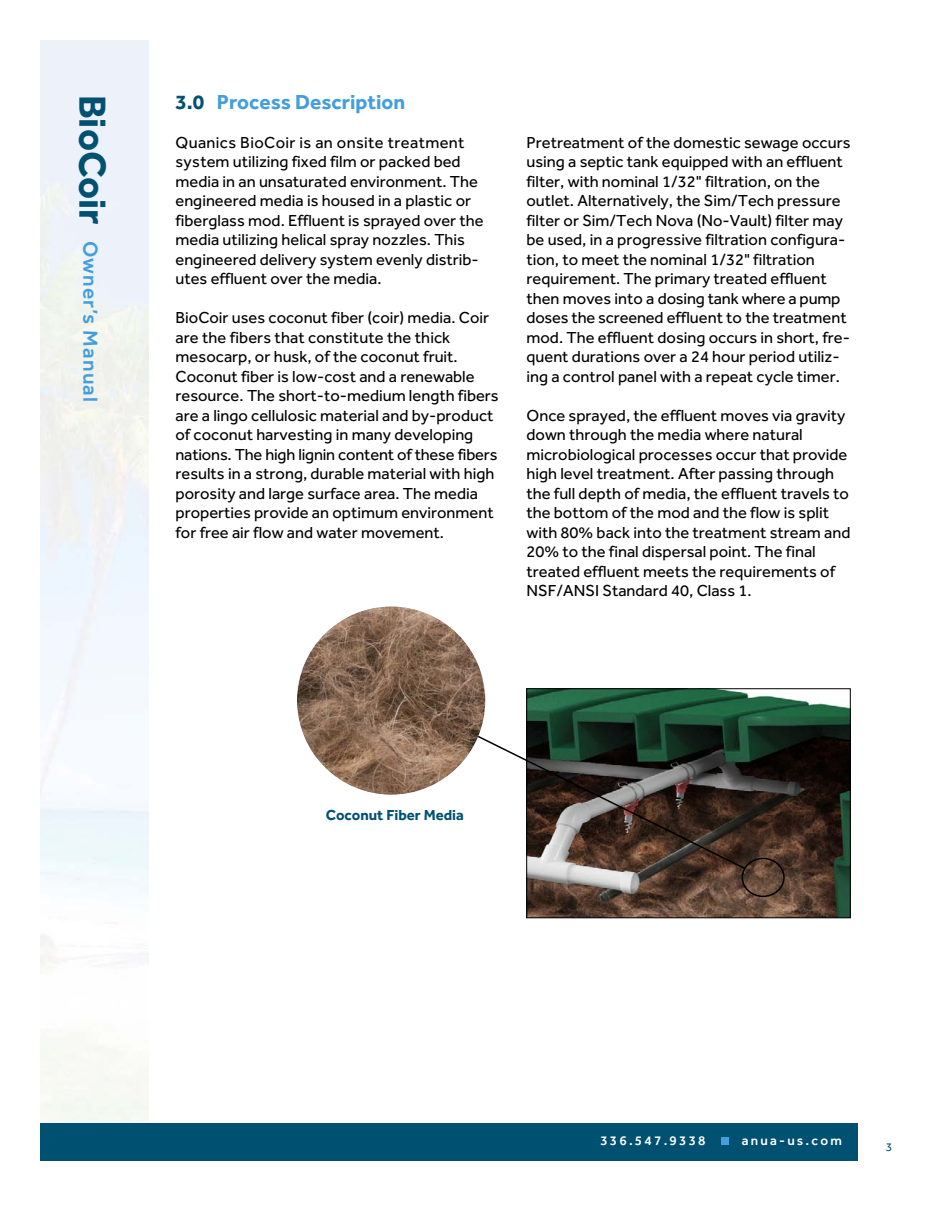
<style>
.page{position:relative;width:945px;height:1215px;background:#fff}
.page>*{position:absolute;margin:0;border:0;box-sizing:border-box;transform-origin:0 0}
.t1{font:700 21px "Effra";color:#429edd}
.t2{font:500 21px "Effra";letter-spacing:.055em;color:#429edd}
.t3{font:16.5px/19.5px "Effra";color:#000}
.t4{font:700 15px "Effra";color:#005171}
.t5{font:500 13.5px "Effra";letter-spacing:.165em;color:#fff}
.t6{font:12px "Effra";color:#005171}
.s1{font-weight:700;font-size:39px;color:#005171}
.s2{color:#005171}
</style>
<div class="page">
<div style="left:40px;top:1123px;width:818px;height:38px;background:#005171"></div>
<div style="left:722px;top:1138px;width:7px;height:7px;background:#429edd"></div>
<img style="left:528px;top:691px;width:320px;height:225px">
<div style="left:526px;top:689px;width:324px;height:229px;border:1px solid #000"></div>
<svg style="left:453px;top:722px;width:332px;height:175px"></svg>
<img style="left:297px;top:606px;width:188px;height:189px;border-radius:50%">
<p class="t2" style="left:103px;top:94px;width:309px;rotate:90deg"><span class="s1">BioCoir</span> Owner’s Manual</p>
<p class="t1" style="left:176px;top:89px;width:231px"><span class="s2">3.0</span> Process Description</p>
<p class="t3" style="left:176px;top:132px;width:310px">Quanics BioCoir is an onsite treatment system utilizing fixed film or packed bed media in an unsaturated environment. The engineered media is housed in a plastic or fiberglass mod. Effluent is sprayed over the media utilizing helical spray nozzles. This engineered delivery system evenly distrib&shy;utes effluent over the media.</p>
<p class="t3" style="left:176px;top:308px;width:325px">BioCoir uses coconut fiber (coir) media. Coir are the fibers that constitute the thick mesocarp, or husk, of the coconut fruit.<br>Coconut fiber is low-cost and a renewable resource. The short-to-medium length fibers are a lingo cellulosic material and by-product of coconut harvesting in many developing nations. The high lignin content of these fibers results in a strong, durable material with high porosity and large surface area. The media properties provide an optimum environment for free air flow and water movement.</p>
<p class="t3" style="left:527px;top:132px;width:325px">Pretreatment of the domestic sewage occurs using a septic tank equipped with an effluent filter, with nominal 1/32" filtration, on the outlet. Alternatively, the Sim/Tech pressure filter or Sim/Tech Nova (No-Vault) filter may be used, in a progressive filtration configura&shy;tion, to meet the nominal 1/32" filtration requirement. The primary treated effluent then moves into a dosing tank where a pump doses the screened effluent to the treatment mod. The effluent dosing occurs in short, fre&shy;quent durations over a 24 hour period utiliz&shy;ing a control panel with a repeat cycle timer.</p>
<p class="t3" style="left:527px;top:405px;width:326px">Once sprayed, the effluent moves via gravity down through the media where natural microbiological processes occur that provide high level treatment. After passing through the full depth of media, the effluent travels to the bottom of the mod and the flow is split with 80% back into the treatment stream and 20% to the final dispersal point. The final treated effluent meets the requirements of NSF/ANSI Standard 40, Class 1.</p>
<p class="t4" style="left:326px;top:806px;width:140px">Coconut Fiber Media</p>
<p class="t5" style="left:600px;top:1132px;width:107px">336.547.9338</p>
<p class="t5" style="left:742px;top:1132px;width:102px">anua-us.com</p>
<p class="t6" style="left:886px;top:1140px;width:8px">3</p>
</div>
